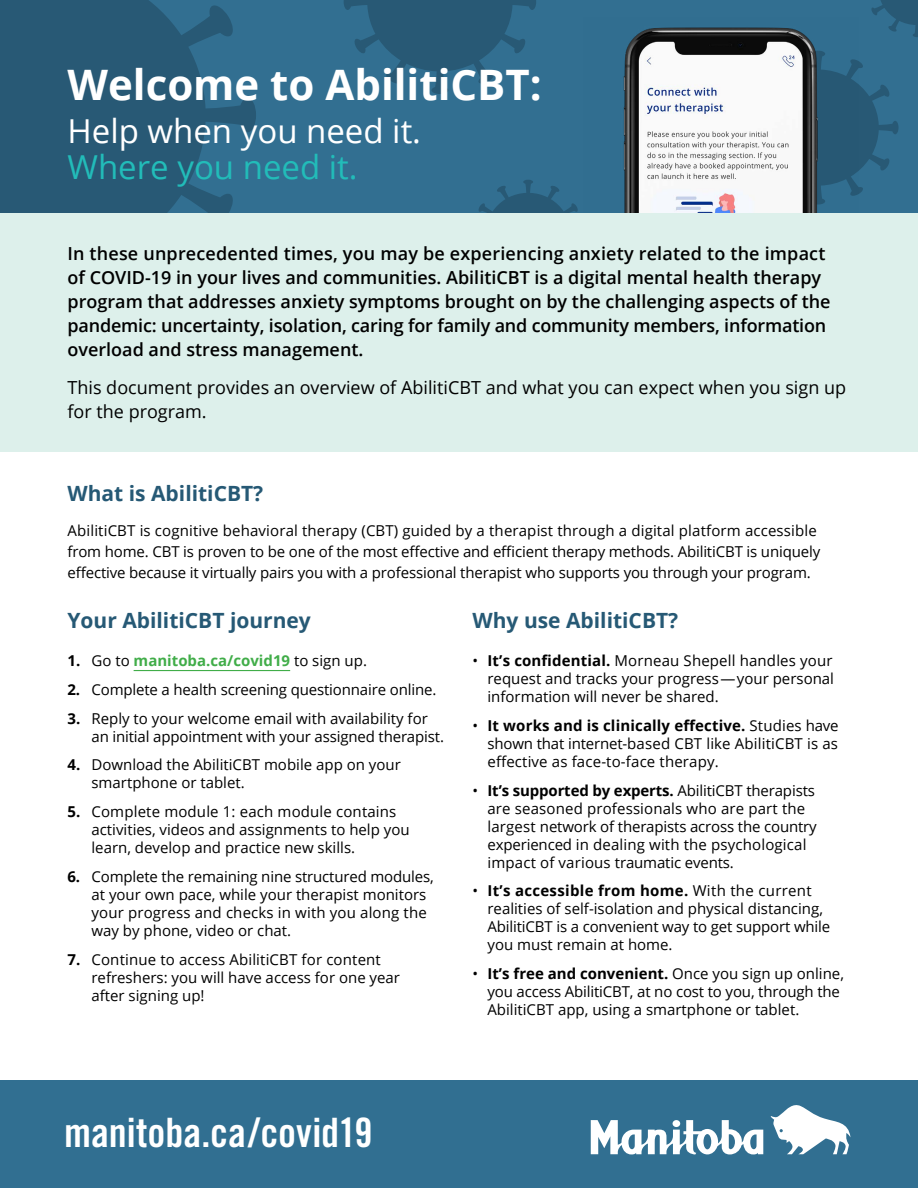
<style>
.page{position:relative;width:918px;height:1188px;background:#fff}
.page>*{position:absolute;margin:0;border:0;box-sizing:border-box;transform-origin:0 0}
.t1{font:700 42px "Open Sans";color:#fff}
.t2{font:40.5px "Trade Gothic Bold Cond Twenty";color:#fff}
.t3{font:33px "Open Sans";color:#fff}
.t4{font:33px "Open Sans";color:#22bcb9}
.t5{font:700 21px "Open Sans";color:#265975}
.t6{font:600 18px/24px "Open Sans";color:#000}
.t7{font:18px/24px "Open Sans";color:#000}
.t8{font:15px/18px "Open Sans";color:#000}
.t9{font:700 15px "Open Sans";color:#41ad49}
.s1{color:#000}
.s2{font-weight:400;color:#000}
.s3{font-weight:700}
</style>
<div class="page">
<div style="left:0;top:0;width:918px;height:213px;background:#326f91"></div>
<svg style="left:0;top:0;width:256px;height:213px;fill:#285975"></svg>
<svg style="left:478px;top:180px;width:100px;height:33px"></svg>
<svg style="left:859px;top:62px;width:40px;height:132px"></svg>
<svg style="left:344px;top:0;width:192px;height:94px"></svg>
<svg style="left:871px;top:0;width:47px;height:37px"></svg>
<img style="left:623px;top:27px;width:236px;height:186px">
<div style="left:0;top:213px;width:918px;height:239px;background:#ddf0eb"></div>
<hr style="left:134px;top:670px;width:156px;height:1px;background:#41ad49">
<div style="left:0;top:1081px;width:918px;height:107px;background:#316f91"></div>
<svg style="left:591px;top:1105px;width:259px;height:50px"></svg>
<h1 class="t1" style="left:68px;top:55px;width:476px">Welcome to AbilitiCBT:</h1>
<h3 class="t3" style="left:68px;top:109px;width:355px">Help when you need it.</h3>
<h3 class="t4" style="left:68px;top:145px;width:292px">Where you need it.</h3>
<p class="t6" style="left:68px;top:242px;width:765px">In these unprecedented times, you may be experiencing anxiety related to the impact of COVID-19 in your lives and communities. AbilitiCBT is a digital mental health therapy program that addresses anxiety symptoms brought on by the challenging aspects of the pandemic: uncertainty, isolation, caring for family and community members, information overload and stress management.</p>
<p class="t7" style="left:68px;top:375px;width:780px">This document provides an overview of AbilitiCBT and what you can expect when you sign up for the program.</p>
<h3 class="t5" style="left:68px;top:479px;width:197px">What is AbilitiCBT?</h3>
<p class="t8" style="left:68px;top:520px;width:754px;line-height:21px">AbilitiCBT is cognitive behavioral therapy (CBT) guided by a therapist through a digital platform accessible from home. CBT is proven to be one of the most effective and efficient therapy methods. AbilitiCBT is uniquely effective because it virtually pairs you with a professional therapist who supports you through your program.</p>
<h3 class="t5" style="left:68px;top:605px;width:245px">Your AbilitiCBT journey</h3>
<p class="t9" style="left:68px;top:650px;width:301px"><span class="s1">1.</span> <span class="s2">Go to</span> manitoba.ca/covid19 <span class="s2">to sign up.</span></p>
<p class="t8" style="left:68px;top:680px;width:370px"><span class="s3">2.</span> Complete a health screening questionnaire online.</p>
<p class="t8" style="left:92px;top:709px;width:354px;text-indent:-24px"><span class="s3">3.</span> Reply to your welcome email with availability for an initial appointment with your assigned therapist.</p>
<p class="t8" style="left:92px;top:756px;width:311px;text-indent:-24px"><span class="s3">4.</span> Download the AbilitiCBT mobile app on your smartphone or tablet.</p>
<p class="t8" style="left:92px;top:802px;width:320px;text-indent:-24px"><span class="s3">5.</span> Complete module 1: each module contains activities, videos and assignments to help you learn, develop and practice new skills.</p>
<p class="t8" style="left:92px;top:867px;width:344px;text-indent:-24px"><span class="s3">6.</span> Complete the remaining nine structured modules, at your own pace, while your therapist monitors your progress and checks in with you along the way by phone, video or chat.</p>
<p class="t8" style="left:92px;top:950px;width:310px;text-indent:-24px"><span class="s3">7.</span> Continue to access AbilitiCBT for content refreshers: you will have access for one year after signing up!</p>
<h3 class="t5" style="left:472px;top:605px;width:207px">Why use AbilitiCBT?</h3>
<p class="t8" style="left:488px;top:651px;width:348px;text-align:justify;text-indent:-15px">• <span class="s3">It’s confidential.</span> Morneau Shepell handles your request and tracks your progress—your personal information will never be shared.</p>
<p class="t8" style="left:488px;top:716px;width:353px;text-align:justify;text-indent:-15px">• <span class="s3">It works and is clinically effective.</span> Studies have shown that internet-based CBT like AbilitiCBT is as effective as face-to-face therapy.</p>
<p class="t8" style="left:488px;top:781px;width:331px;text-indent:-15px">• <span class="s3">It’s supported by experts.</span> AbilitiCBT therapists are seasoned professionals who are part the largest network of therapists across the country experienced in dealing with the psychological impact of various traumatic events.</p>
<p class="t8" style="left:488px;top:882px;width:344px;text-indent:-15px">• <span class="s3">It’s accessible from home.</span> With the current realities of self-isolation and physical distancing, AbilitiCBT is a convenient way to get support while you must remain at home.</p>
<p class="t8" style="left:488px;top:964px;width:358px;text-indent:-15px">• <span class="s3">It’s free and convenient.</span> Once you sign up online, you access AbilitiCBT, at no cost to you, through the<br>AbilitiCBT app, using a smartphone or tablet.</p>
<h2 class="t2" style="left:64px;top:1108px;width:310px">manitoba.ca/covid19</h2>
</div>
